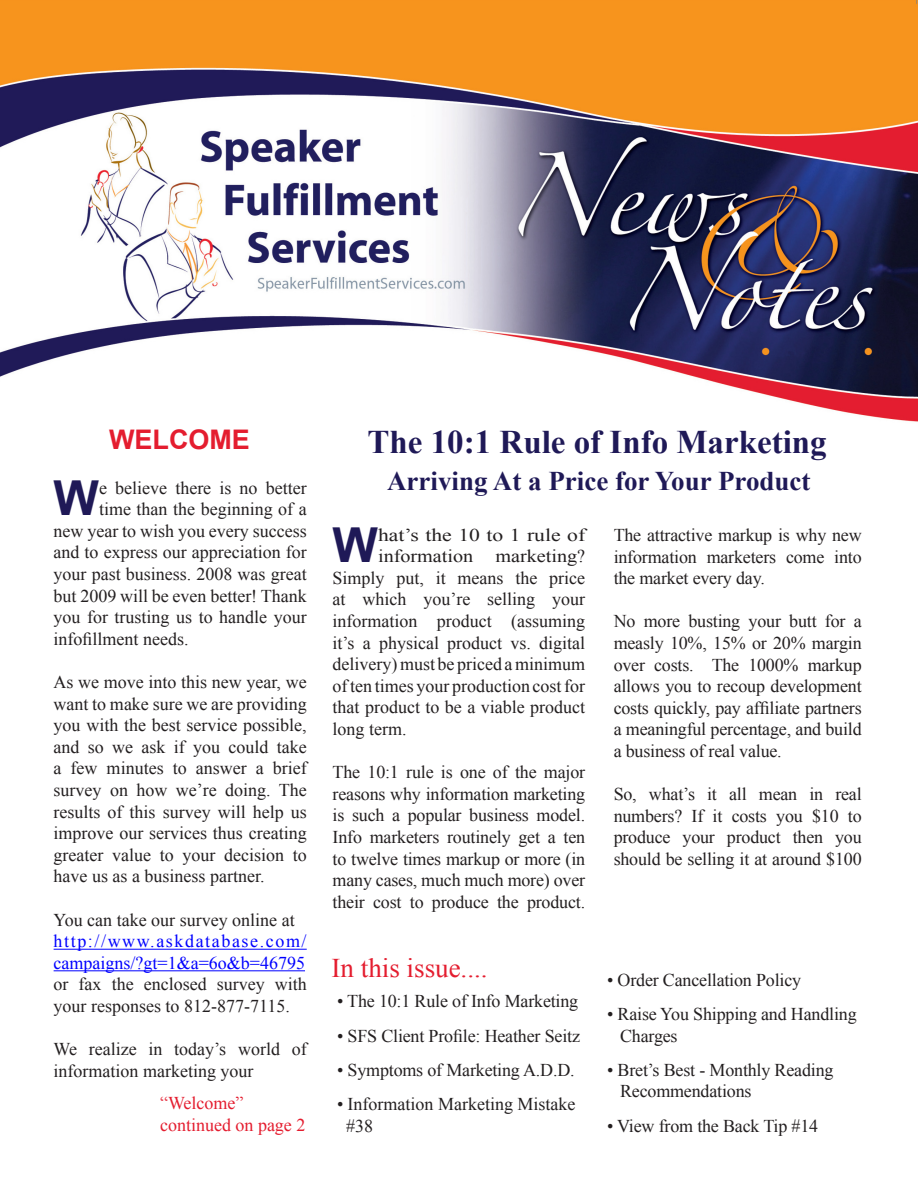
<style>
.page{position:relative;width:918px;height:1188px;background:#fff}
.page>*{position:absolute;margin:0;border:0;box-sizing:border-box;transform-origin:0 0}
.t1{font:700 48.15px "Arial";color:#1f1957}
.t2{font:700 33px "Times New Roman";color:#1f1957}
.t3{font:700 27px "Times New Roman";color:#1f1957}
.t4{font:27px "Times New Roman";color:#e41d2f}
.t5{font:700 27px "Arial";color:#e41d2f}
.t6{font:18px/21.6px "Times New Roman";color:#231f20;text-align:justify}
.t7{font:18px/21.6px "Times New Roman";letter-spacing:.09em;color:#00f}
.t8{font:18px "Times New Roman";color:#e41d2f}
.t9{font:18px "Times New Roman";color:#231f20;scale:1.12 1}
.t10{font:18px "Times New Roman";color:#231f20;scale:1.2 1}
</style>
<div class="page">
<img style="left:0;top:0;width:918px;height:422px">
<hr style="left:54px;top:949px;width:253px;height:1px;background:#00f">
<hr style="left:54px;top:970px;width:251px;height:1px;background:#00f">
<p class="t5" style="left:109px;top:422px;width:142px">WELCOME</p>
<p class="t1" style="left:54px;top:467px;width:47px">W</p>
<p class="t6" style="left:99px;top:477px;width:209px">e believe there is no better</p>
<p class="t6" style="left:99px;top:498px;width:209px">time than the beginning of a</p>
<p class="t6" style="left:54px;top:520px;width:255px">new year to wish you every success</p>
<p class="t6" style="left:54px;top:541px;width:255px">and to express our appreciation for</p>
<p class="t6" style="left:54px;top:563px;width:255px">your past business. 2008 was great</p>
<p class="t6" style="left:54px;top:585px;width:255px">but 2009 will be even better! Thank</p>
<p class="t6" style="left:54px;top:606px;width:255px">you for trusting us to handle your</p>
<p class="t6" style="left:54px;top:628px;width:137px">infofillment needs.</p>
<p class="t6" style="left:54px;top:671px;width:255px">As we move into this new year, we want to make sure we are providing you with the best service possible, and so we ask if you could take a few minutes to answer a brief survey on how we’re doing. The results of this survey will help us improve our services thus creating greater value to your decision to have us as a business partner.</p>
<p class="t6" style="left:54px;top:909px;width:243px">You can take our survey online at</p>
<p class="t7" style="left:54px;top:930px;width:255px">http://www.askdatabase.com/ campaigns/?gt=1&amp;a=6o&amp;b=46795</p>
<p class="t6" style="left:54px;top:973px;width:255px">or fax the enclosed survey with your responses to 812-877-7115.</p>
<p class="t6" style="left:54px;top:1038px;width:255px">We realize in today’s world of information marketing your</p>
<p class="t8" style="left:160px;top:1091px;width:85px">“Welcome”</p>
<p class="t8" style="left:160px;top:1113px;width:147px">continued on page 2</p>
<p class="t2" style="left:368px;top:419px;width:461px">The 10:1 Rule of Info Marketing</p>
<p class="t3" style="left:387px;top:462px;width:425px">Arriving At a Price for Your Product</p>
<p class="t6" style="left:614px;top:524px;width:250px">The attractive markup is why new information marketers come into the market every day.</p>
<p class="t6" style="left:614px;top:610px;width:250px">No more busting your butt for a measly 10%, 15% or 20% margin over costs. The 1000% markup allows you to recoup development costs quickly, pay affiliate partners a meaningful percentage, and build a business of real value.</p>
<p class="t6" style="left:614px;top:783px;width:250px">So, what’s it all mean in real numbers? If it costs you $10 to produce your product then you should be selling it at around $100</p>
<p class="t1" style="left:333px;top:514px;width:47px">W</p>
<p class="t10" style="left:378px;top:523px;width:174px">hat’s the 10 to 1 rule of</p>
<p class="t9" style="left:378px;top:544px;width:186px">information marketing?</p>
<p class="t6" style="left:333px;top:567px;width:254px">Simply put, it means the price</p>
<p class="t6" style="left:333px;top:588px;width:254px">at which you’re selling your</p>
<p class="t6" style="left:333px;top:610px;width:254px">information product (assuming</p>
<p class="t6" style="left:333px;top:632px;width:254px">it’s a physical product vs. digital</p>
<p class="t6" style="left:333px;top:653px;width:254px">delivery) must be priced a minimum</p>
<p class="t6" style="left:333px;top:675px;width:254px">of ten times your production cost for</p>
<p class="t6" style="left:333px;top:696px;width:254px">that product to be a viable product</p>
<p class="t6" style="left:333px;top:718px;width:75px">long term.</p>
<p class="t6" style="left:333px;top:761px;width:254px">The 10:1 rule is one of the major reasons why information marketing is such a popular business model.<br>Info marketers routinely get a ten to twelve times markup or more (in many cases, much much more) over their cost to produce the product.</p>
<p class="t4" style="left:332px;top:950px;width:158px">In this issue....</p>
<p class="t6" style="left:337px;top:990px;width:243px">• The 10:1 Rule of Info Marketing</p>
<p class="t6" style="left:337px;top:1024px;width:244px">• SFS Client Profile: Heather Seitz</p>
<p class="t6" style="left:337px;top:1059px;width:239px">• Symptoms of Marketing A.D.D.</p>
<p class="t6" style="left:337px;top:1093px;width:240px">• Information Marketing Mistake</p>
<p class="t6" style="left:346px;top:1114px;width:28px">#38</p>
<p class="t6" style="left:607px;top:969px;width:196px">• Order Cancellation Policy</p>
<p class="t6" style="left:607px;top:1003px;width:251px">• Raise You Shipping and Handling</p>
<p class="t6" style="left:620px;top:1024px;width:59px">Charges</p>
<p class="t6" style="left:607px;top:1059px;width:228px">• Bret’s Best - Monthly Reading</p>
<p class="t6" style="left:620px;top:1080px;width:133px">Recommendations</p>
<p class="t6" style="left:607px;top:1114px;width:213px">• View from the Back Tip #14</p>
</div>
